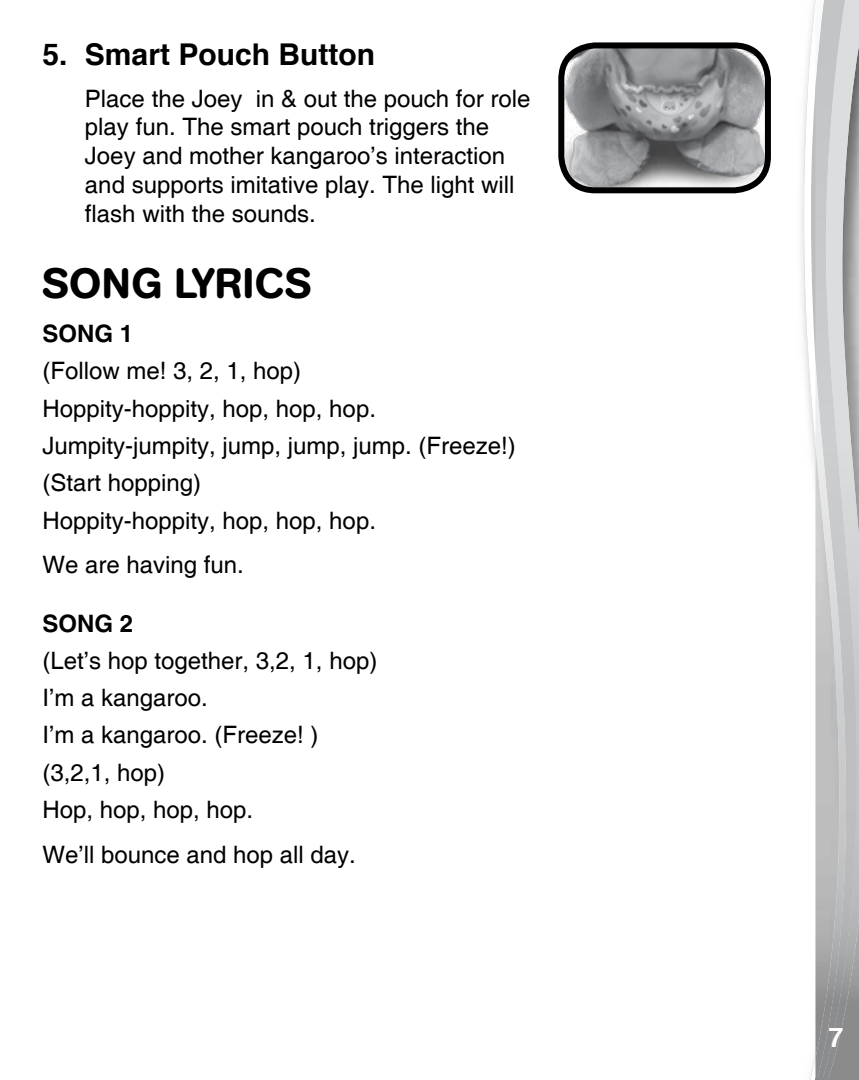
<style>
.page{position:relative;width:859px;height:1080px;background:#fff}
.page>*{position:absolute;margin:0;border:0;box-sizing:border-box;transform-origin:0 0}
.t1{font:500 42px "AG Book Rounded";letter-spacing:.02em;color:#000}
.t2{font:700 30px "Helvetica";color:#000}
.t3{font:700 27px "Helvetica";color:#fff}
.t4{font:24px/37.2px "Helvetica";color:#000}
.t5{font:700 24px "Helvetica";color:#000}
</style>
<div class="page">
<svg style="left:803px;top:0;width:12px;height:1080px"></svg>
<img style="left:858px;top:0;width:1px;height:1079px">
<img style="left:848px;top:0;width:10px;height:1079px">
<img style="left:815px;top:0;width:33px;height:1079px">
<hr style="left:815px;top:1079px;width:44px;height:1px;background:#8a8c8e">
<img style="left:565px;top:49px;width:199px;height:141px">
<div style="left:558px;top:42px;width:213px;height:151px;border:6px solid #000;border-radius:34px"></div>
<p class="t2" style="left:42px;top:30px;width:334px">5. Smart Pouch Button</p>
<p class="t4" style="left:85px;top:85px;width:447px;line-height:28.8px">Place the Joey in &amp; out the pouch for role play fun. The smart pouch triggers the Joey and mother kangaroo’s interaction and supports imitative play. The light will flash with the sounds.</p>
<h1 class="t1" style="left:42px;top:258px;width:270px">SONG LYRICS</h1>
<p class="t5" style="left:42px;top:319px;width:92px">SONG 1</p>
<p class="t4" style="left:42px;top:353px;width:475px">(Follow me! 3, 2, 1, hop)<br>Hoppity-hoppity, hop, hop, hop.<br>Jumpity-jumpity, jump, jump, jump. (Freeze!) (Start hopping)<br>Hoppity-hoppity, hop, hop, hop.</p>
<p class="t4" style="left:42px;top:547px;width:203px">We are having fun.</p>
<p class="t5" style="left:42px;top:609px;width:92px">SONG 2</p>
<p class="t4" style="left:42px;top:643px;width:336px">(Let’s hop together, 3,2, 1, hop)<br>I’m a kangaroo.<br>I’m a kangaroo. (Freeze! ) (3,2,1, hop)<br>Hop, hop, hop, hop.</p>
<p class="t4" style="left:42px;top:836px;width:315px">We’ll bounce and hop all day.</p>
<p class="t3" style="left:828px;top:1016px;width:17px">7</p>
</div>
